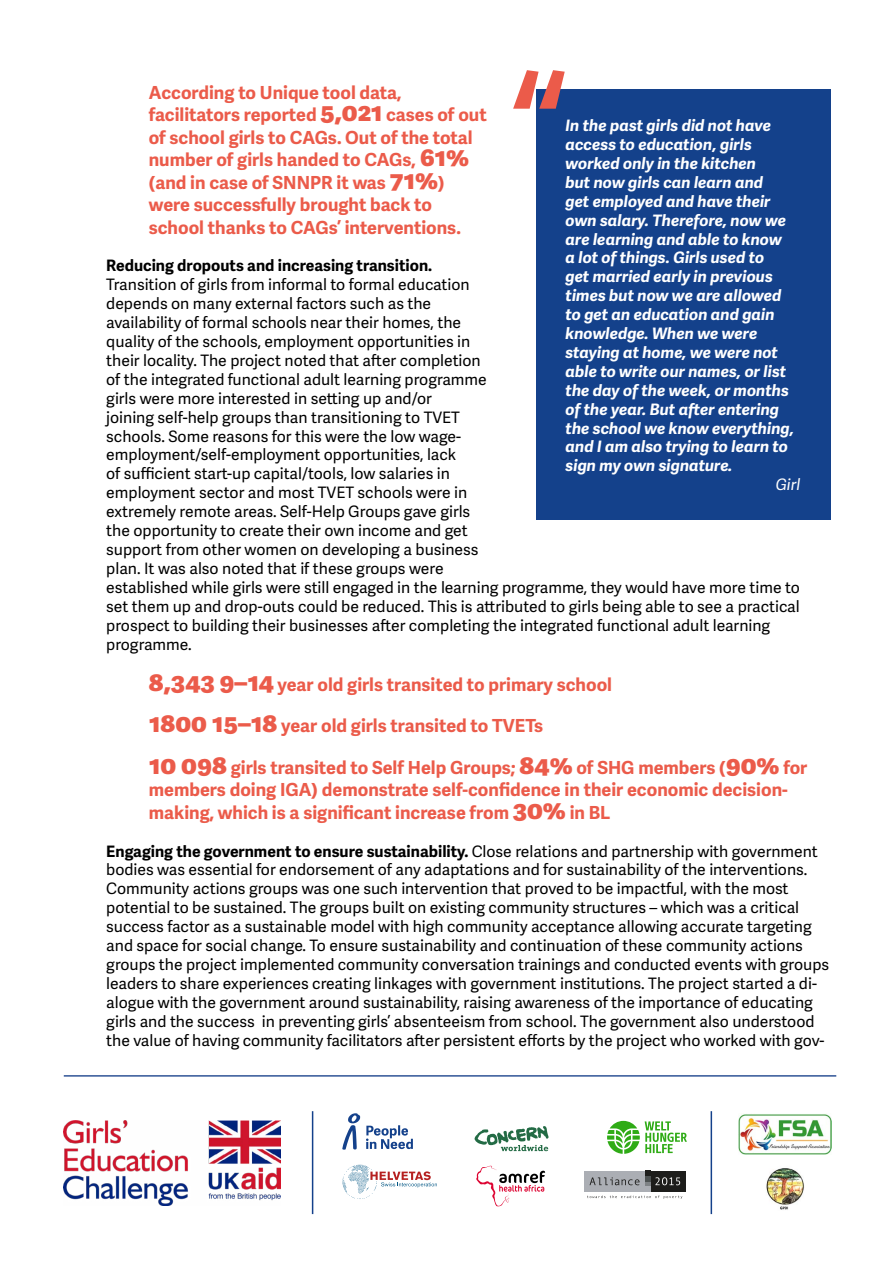
<style>
.page{position:relative;width:893px;height:1263px;background:#fff}
.page>*{position:absolute;margin:0;border:0;box-sizing:border-box;transform-origin:0 0}
.t1{font:700 18px/22.5px "Adelle Sans";color:#eb5b4a}
.t2{font:15.75px/18.9px "Adelle Sans";color:#000}
.t3{font:italic 700 15.75px/18.9px "Adelle Sans";color:#fff}
.t4{font:700 15.75px "Adelle Sans";color:#000}
.t5{font:italic 15.75px "Adelle Sans";color:#fff}
.s1{font-weight:800;font-size:25.5px}
.s2{font-weight:700}
</style>
<div class="page">
<img style="left:64px;top:1120px;width:216px;height:85px">
<svg style="left:607px;top:1121px;width:80px;height:33px"></svg>
<svg style="left:475px;top:1126px;width:74px;height:25px"></svg>
<svg style="left:342px;top:1165px;width:95px;height:34px"></svg>
<svg style="left:476px;top:1166px;width:69px;height:40px"></svg>
<svg style="left:342px;top:1113px;width:18px;height:37px"></svg>
<svg style="left:366px;top:1125px;width:47px;height:24px"></svg>
<div style="left:647px;top:1171px;width:39px;height:21px;background:#1d1d1b"></div>
<div style="left:584px;top:1171px;width:63px;height:21px;background:#abaeb4"></div>
<svg style="left:587px;top:1171px;width:95px;height:28px"></svg>
<hr style="left:312px;top:1111px;width:1px;height:103px;background:#14418b">
<hr style="left:711px;top:1111px;width:1px;height:103px;background:#14418b">
<hr style="left:64px;top:1075px;width:772px;height:1px;background:#2f5496">
<img style="left:739px;top:1114px;width:92px;height:41px">
<img style="left:766px;top:1168px;width:38px;height:42px">
<div style="left:536px;top:89px;width:294px;height:431px;background:#14418b"></div>
<svg style="left:513px;top:70px;width:52px;height:39px"></svg>
<p class="t1" style="left:149px;top:81px;width:339px">According to Unique tool data, facilitators reported <span class="s1">5,021</span> cases of out of school girls to CAGs. Out of the total number of girls handed to CAGs, <span class="s1">61% </span>(and in case of SNNPR it was <span class="s1">71%</span>) were successfully brought back to school thanks to CAGs’ interventions.</p>
<p class="t4" style="left:106px;top:256px;width:327px">Reducing dropouts and increasing transition.</p>
<p class="t2" style="left:106px;top:276px;width:695px">Transition of girls from informal to formal education<br>depends on many external factors such as the<br>availability of formal schools near their homes, the<br>quality of the schools, employment opportunities in<br>their locality. The project noted that after completion<br>of the integrated functional adult learning programme<br>girls were more interested in setting up and/or<br>joining self-help groups than transitioning to TVET<br>schools. Some reasons for this were the low wage-<br>employment/self-employment opportunities, lack<br>of sufficient start-up capital/tools, low salaries in<br>employment sector and most TVET schools were in<br>extremely remote areas. Self-Help Groups gave girls<br>the opportunity to create their own income and get<br>support from other women on developing a business<br>plan. It was also noted that if these groups were<br>established while girls were still engaged in the learning programme, they would have more time to set them up and drop-outs could be reduced. This is attributed to girls being able to see a practical prospect to building their businesses after completing the integrated functional adult learning programme.</p>
<p class="t1" style="left:149px;top:674px;width:465px"><span class="s1">8,343 9–14</span> year old girls transited to primary school</p>
<p class="t1" style="left:149px;top:715px;width:396px"><span class="s1">1800 15–18</span> year old girls transited to TVETs</p>
<p class="t1" style="left:149px;top:756px;width:660px"><span class="s1">10 098</span> girls transited to Self Help Groups; <span class="s1">84%</span> of SHG members (<span class="s1">90%</span> for members doing IGA) demonstrate self-confidence in their economic decision&shy;making, which is a significant increase from <span class="s1">30%</span> in BL</p>
<p class="t2" style="left:106px;top:842px;width:724px"><span class="s2">Engaging the government to ensure sustainability.</span> Close relations and partnership with government bodies was essential for endorsement of any adaptations and for sustainability of the interventions.<br>Community actions groups was one such intervention that proved to be impactful, with the most potential to be sustained. The groups built on existing community structures – which was a critical success factor as a sustainable model with high community acceptance allowing accurate targeting and space for social change. To ensure sustainability and continuation of these community actions groups the project implemented community conversation trainings and conducted events with groups leaders to share experiences creating linkages with government institutions. The project started a di&shy;alogue with the government around sustainability, raising awareness of the importance of educating girls and the success in preventing girls’ absenteeism from school. The government also understood the value of having community facilitators after persistent efforts by the project who worked with gov-</p>
<p class="t3" style="left:566px;top:116px;width:230px">In the past girls did not have access to education, girls worked only in the kitchen<br>but now girls can learn and<br>get employed and have their own salary. Therefore, now we are learning and able to know a lot of things. Girls used to<br>get married early in previous times but now we are allowed to get an education and gain knowledge. When we were staying at home, we were not able to write our names, or list the day of the week, or months of the year. But after entering the school we know everything, and I am also trying to learn to sign my own signature.</p>
<p class="t5" style="left:776px;top:475px;width:26px">Girl</p>
</div>
